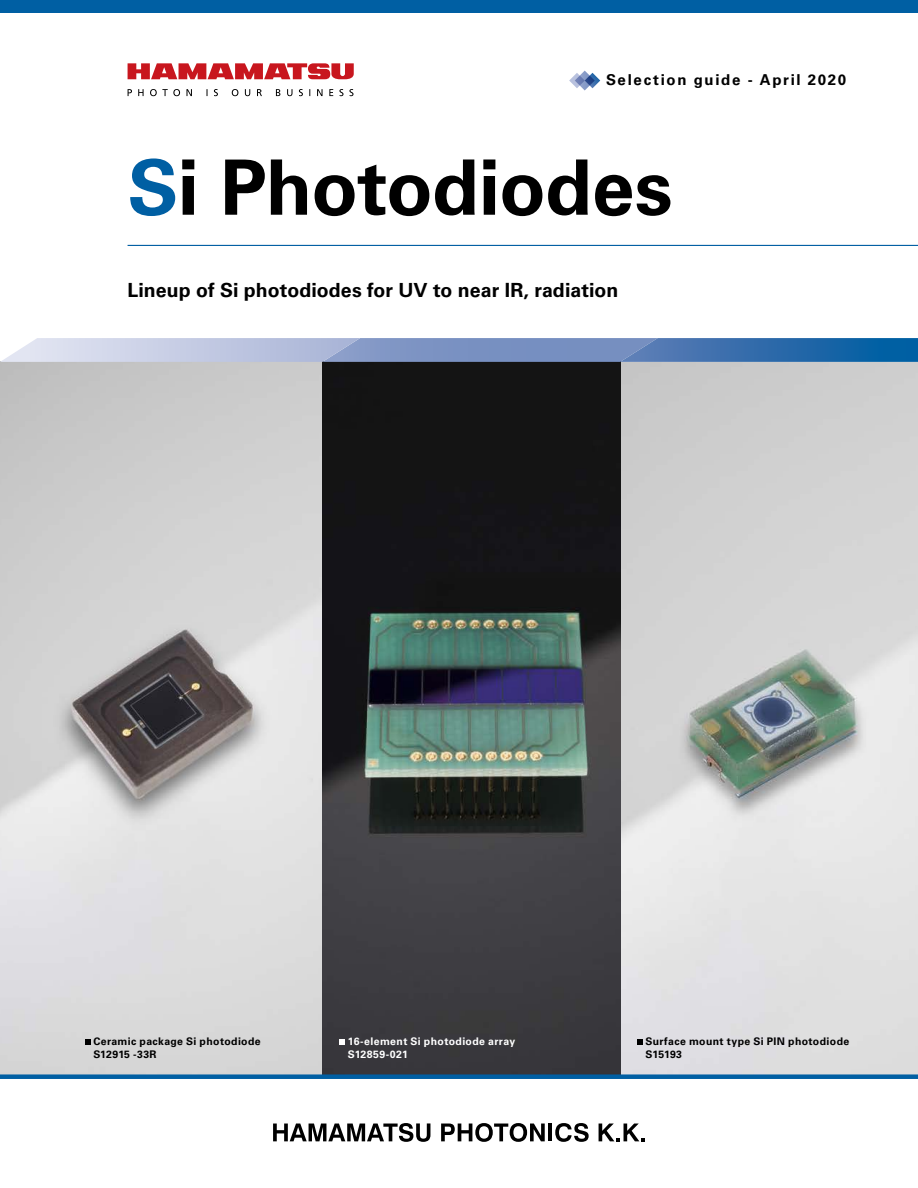
<style>
.page{position:relative;width:918px;height:1188px;background:#fff}
.page>*{position:absolute;margin:0;border:0;box-sizing:border-box;transform-origin:0 0}
.t1{font:700 76.5px "Univers LT Std";letter-spacing:-.005em;color:#000}
.t2{font:700 19.5px "Univers LT Std";letter-spacing:.005em;color:#000}
.t3{font:700 15px "Univers LT Std";letter-spacing:.11em;color:#000}
.t4{font:700 10.5px/13.5px "Univers LT Std";letter-spacing:.035em;color:#000}
.t5{font:700 10.5px/13.5px "Univers LT Std";letter-spacing:.035em;color:#fff}
.s1{color:#005fa3}
</style>
<div class="page">
<img style="left:0;top:362px;width:322px;height:712px">
<svg style="left:620px;top:362px;width:298px;height:712px;background:#d2d3d3"></svg>
<svg style="left:322px;top:362px;width:298px;height:712px;background:#303536"></svg>
<div style="left:0;top:1074px;width:918px;height:5px;background:#005fa3"></div>
<svg style="left:273px;top:1123px;width:157px;height:19px"></svg>
<svg style="left:441px;top:1123px;width:104px;height:19px"></svg>
<hr style="left:549px;top:1124px;width:3px;height:17px;background:#000">
<svg style="left:555px;top:1123px;width:34px;height:19px"></svg>
<svg style="left:599px;top:1124px;width:46px;height:17px"></svg>
<svg style="left:340px;top:1039px;width:5px;height:5px"></svg>
<svg style="left:637px;top:1039px;width:5px;height:5px"></svg>
<svg style="left:85px;top:1039px;width:5px;height:5px"></svg>
<svg style="left:128px;top:63px;width:226px;height:16px"></svg>
<svg style="left:128px;top:89px;width:226px;height:7px"></svg>
<div style="left:0;top:0;width:918px;height:13px;background:#005fa3"></div>
<svg style="left:569px;top:71px;width:31px;height:20px"></svg>
<hr style="left:128px;top:245px;width:790px;height:1px;background:#005fa3">
<svg style="left:0;top:338px;width:918px;height:24px;background:#7f9dc8"></svg>
<h3 class="t3" style="left:606px;top:71px;width:242px">Selection guide - April 2020</h3>
<h1 class="t1" style="left:128px;top:143px;width:547px"><span class="s1">S</span>i Photodiodes</h1>
<h2 class="t2" style="left:128px;top:279px;width:492px">Lineup of Si photodiodes for UV to near IR, radiation</h2>
<p class="t4" style="left:93px;top:1035px;width:169px">Ceramic package Si photodiode<br>S12915 -33R</p>
<p class="t5" style="left:348px;top:1035px;width:169px">16-element Si photodiode array<br>S12859-021</p>
<p class="t4" style="left:645px;top:1035px;width:205px">Surface mount type Si PIN photodiode<br>S15193</p>
</div>
